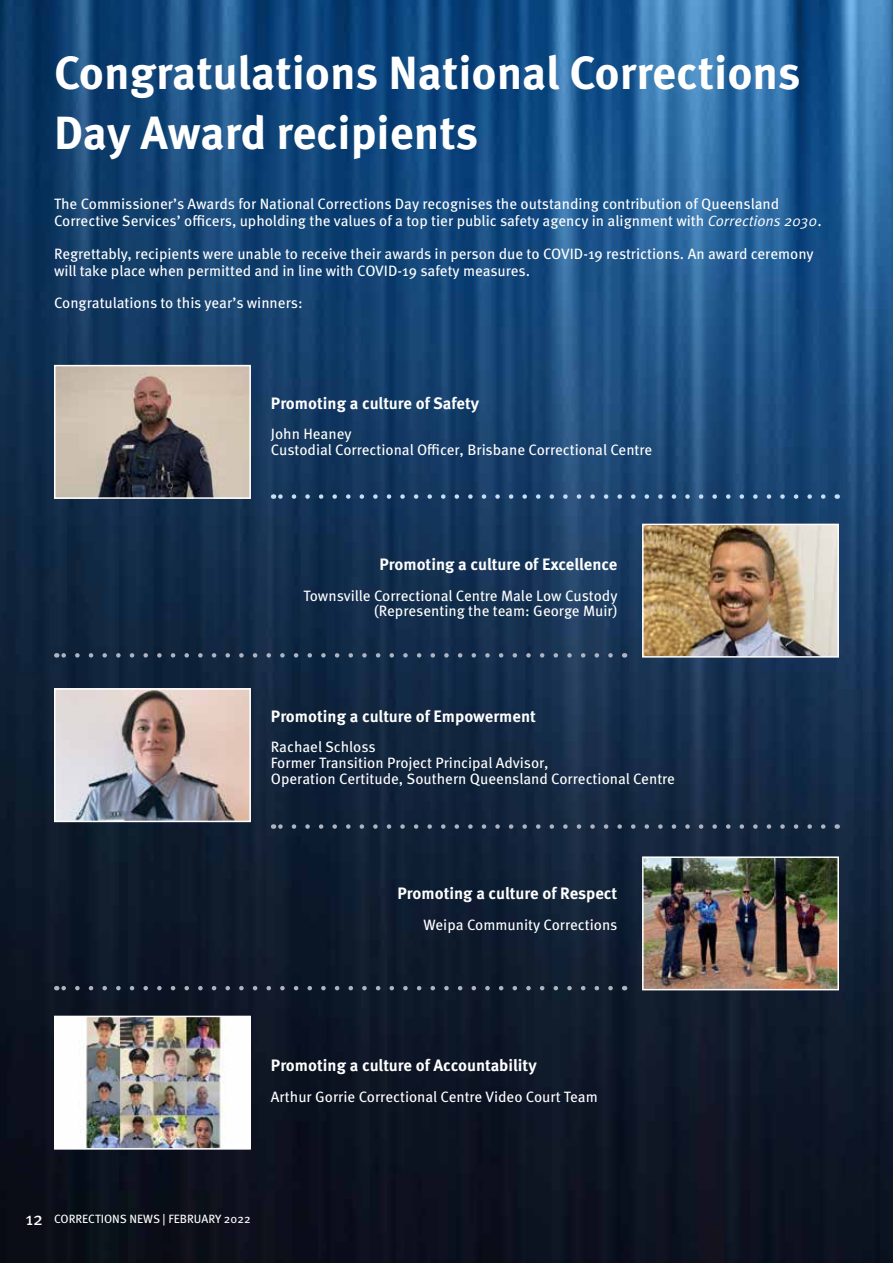
<style>
.page{position:relative;width:893px;height:1263px;background:#fff}
.page>*{position:absolute;margin:0;border:0;box-sizing:border-box;transform-origin:0 0}
.t1{font:700 46.5px/60px "Meta OT";color:#fff}
.t2{font:700 16.5px "Meta OT";color:#fff}
.t3{font:15px/15.8px "Meta OT";color:#fff}
.t4{font:12px "Meta OT";color:#fff}
.s1{font-style:italic}
.s2{font-size:18px}
</style>
<div class="page">
<img style="left:0;top:0;width:893px;height:1263px">
<img style="left:57px;top:368px;width:191px;height:128px">
<div style="left:54px;top:365px;width:197px;height:134px;border:2px solid #fff"></div>
<svg style="left:280px;top:494px;width:543px;height:5px;background:#3f6286"></svg>
<svg style="left:280px;top:824px;width:543px;height:5px;background:#354459"></svg>
<svg style="left:63px;top:653px;width:548px;height:5px;background:#364961"></svg>
<svg style="left:63px;top:986px;width:548px;height:4px;background:#3a4252"></svg>
<img style="left:645px;top:527px;width:191px;height:128px">
<div style="left:642px;top:524px;width:197px;height:134px;border:2px solid #fff"></div>
<img style="left:57px;top:691px;width:191px;height:128px">
<div style="left:54px;top:688px;width:197px;height:134px;border:2px solid #fff"></div>
<img style="left:645px;top:859px;width:191px;height:128px">
<div style="left:642px;top:856px;width:197px;height:134px;border:2px solid #fff"></div>
<img style="left:57px;top:1019px;width:191px;height:127px">
<div style="left:54px;top:1016px;width:197px;height:133px;border:2px solid #fff"></div>
<h1 class="t1" style="left:54px;top:44px;width:748px">Congratulations National Corrections<br>Day Award recipients</h1>
<p class="t3" style="left:54px;top:196px;width:769px;line-height:17.2px">The Commissioner’s Awards for National Corrections Day recognises the outstanding contribution of Queensland<br>Corrective Services’ officers, upholding the values of a top tier public safety agency in alignment with <span class="s1">Corrections 2030</span>.</p>
<p class="t3" style="left:54px;top:245px;width:761px;line-height:17.2px">Regrettably, recipients were unable to receive their awards in person due to COVID-19 restrictions. An award ceremony will take place when permitted and in line with COVID-19 safety measures.</p>
<p class="t3" style="left:54px;top:295px;width:250px">Congratulations to this year’s winners:</p>
<p class="t2" style="left:271px;top:392px;width:210px">Promoting a culture of Safety</p>
<p class="t3" style="left:271px;top:426px;width:383px">John Heaney<br>Custodial Correctional Officer, Brisbane Correctional Centre</p>
<p class="t2" style="left:379px;top:554px;width:240px">Promoting a culture of Excellence</p>
<p class="t3" style="left:303px;top:588px;width:316px;text-align:right">Townsville Correctional Centre Male Low Custody (Representing the team: George Muir)</p>
<p class="t2" style="left:271px;top:705px;width:267px">Promoting a culture of Empowerment</p>
<p class="t3" style="left:271px;top:739px;width:406px">Rachael Schloss<br>Former Transition Project Principal Advisor,<br>Operation Certitude, Southern Queensland Correctional Centre</p>
<p class="t2" style="left:397px;top:883px;width:221px">Promoting a culture of Respect</p>
<p class="t3" style="left:424px;top:917px;width:195px">Weipa Community Corrections</p>
<p class="t2" style="left:271px;top:1055px;width:267px">Promoting a culture of Accountability</p>
<p class="t3" style="left:271px;top:1089px;width:329px">Arthur Gorrie Correctional Centre Video Court Team</p>
<p class="t4" style="left:26px;top:1212px;width:227px"><span class="s2">12</span> CORRECTIONS NEWS | FEBRUARY 2022</p>
</div>
